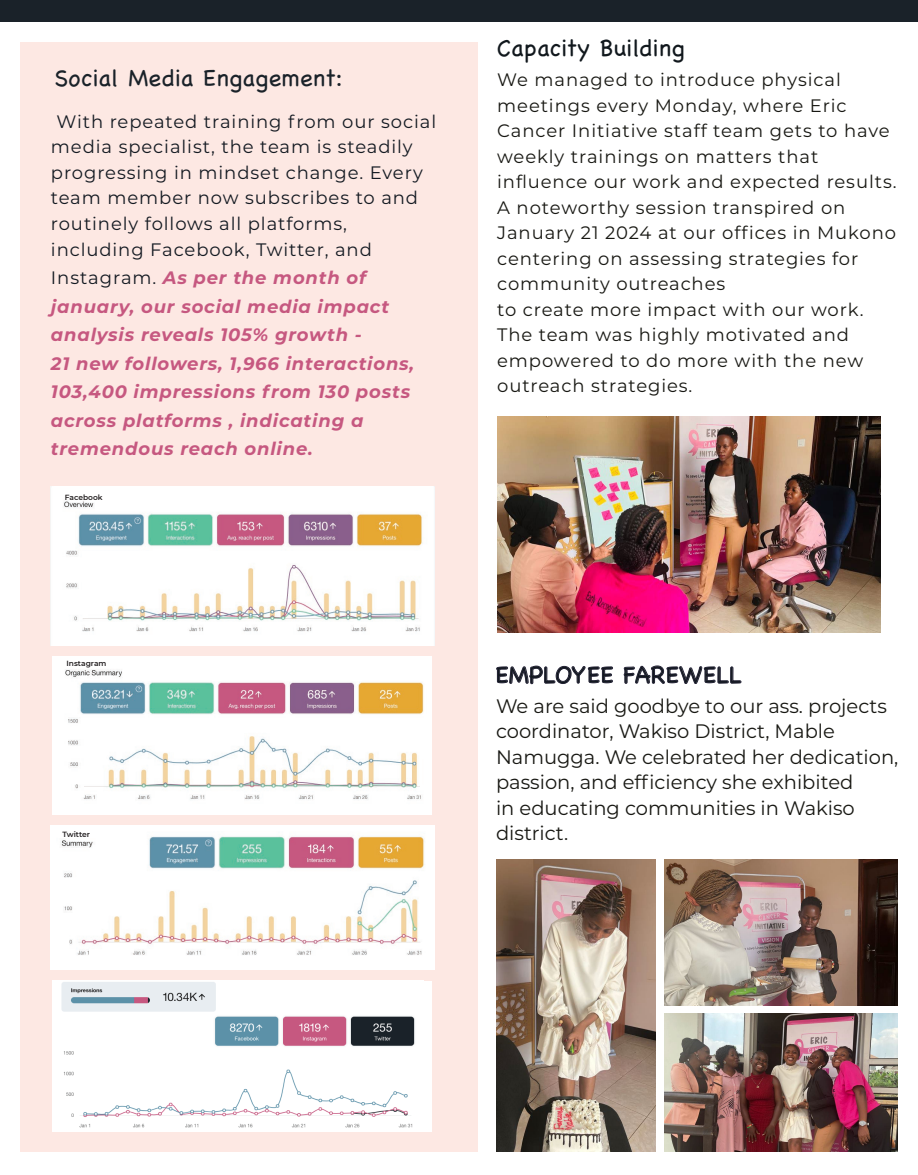
<style>
.page{position:relative;width:918px;height:1175px;background:#fff}
.page>*{position:absolute;margin:0;border:0;box-sizing:border-box;transform-origin:0 0}
.t1{font:24px "Chalkboard";letter-spacing:.01em;color:#11181d}
.t2{font:24px "Chalkboard";letter-spacing:.01em;color:#1a2229}
.t3{font:19.5px/25.5px "Montserrat";color:#181813}
.t4{font:18px/25.5px "Montserrat";letter-spacing:.05em;color:#181813}
.t5{font:italic 700 18px/28.5px "Montserrat";letter-spacing:.045em;color:#c65880}
.t6{font:18px/25.5px "Montserrat";letter-spacing:.05em;color:#141a22}
.t7{font:600 7.65px "Montserrat";letter-spacing:-.005em;color:#231f20}
.t8{font:600 7.5px "Montserrat";color:#231f20}
.s1{font-weight:400;font-style:normal;color:#141a22}
</style>
<div class="page">
<div style="left:0;top:0;width:918px;height:22px;background:#1a2229"></div>
<img style="left:497px;top:417px;width:383px;height:215px">
<div style="left:20px;top:42px;width:458px;height:1109px;background:#fde8e3"></div>
<svg style="left:496px;top:665px;width:117px;height:19px"></svg>
<svg style="left:623px;top:665px;width:119px;height:19px"></svg>
<img style="left:51px;top:826px;width:384px;height:143px">
<img style="left:51px;top:487px;width:384px;height:158px">
<img style="left:53px;top:656px;width:379px;height:158px">
<img style="left:53px;top:981px;width:365px;height:150px">
<div style="left:418px;top:981px;width:38px;height:150px;background:#fff"></div>
<div style="left:433px;top:972px;width:35px;height:168px;background:#fde8e3"></div>
<img style="left:497px;top:859px;width:158px;height:292px">
<img style="left:665px;top:1013px;width:233px;height:138px">
<img style="left:665px;top:859px;width:233px;height:146px">
<h1 class="t2" style="left:54px;top:64px;width:290px">Social Media Engagement:</h1>
<p class="t6" style="left:51px;top:108px;width:387px;text-indent:6px">With repeated training from our social media specialist, the team is steadily progressing in mindset change. Every team member now subscribes to and routinely follows all platforms, including Facebook, Twitter, and</p>
<p class="t5" style="left:51px;top:262px;width:365px"><span class="s1">Instagram.</span> As per the month of january, our social media impact analysis reveals 105% growth -<br>21 new followers, 1,966 interactions,<br>103,400 impressions from 130 posts across platforms , indicating a tremendous reach online.</p>
<p class="t8" style="left:65px;top:491px;width:39px">Facebook</p>
<h1 class="t1" style="left:497px;top:34px;width:189px">Capacity Building</h1>
<p class="t4" style="left:497px;top:66px;width:401px">We managed to introduce physical meetings every Monday, where Eric Cancer Initiative staff team gets to have weekly trainings on matters that influence our work and expected results.<br>A noteworthy session transpired on January 21 2024 at our offices in Mukono centering on assessing strategies for community outreaches<br>to create more impact with our work.<br>The team was highly motivated and empowered to do more with the new outreach strategies.</p>
<p class="t8" style="left:67px;top:658px;width:41px">Instagram</p>
<p class="t7" style="left:63px;top:828px;width:29px">Twitter</p>
<h1 class="t1" style="left:496px;top:660px;width:248px">EMPLOYEE FAREWELL</h1>
<p class="t3" style="left:496px;top:692px;width:404px">We are said goodbye to our ass. projects coordinator, Wakiso District, Mable Namugga. We celebrated her dedication, passion, and efficiency she exhibited<br>in educating communities in Wakiso district.</p>
</div>
